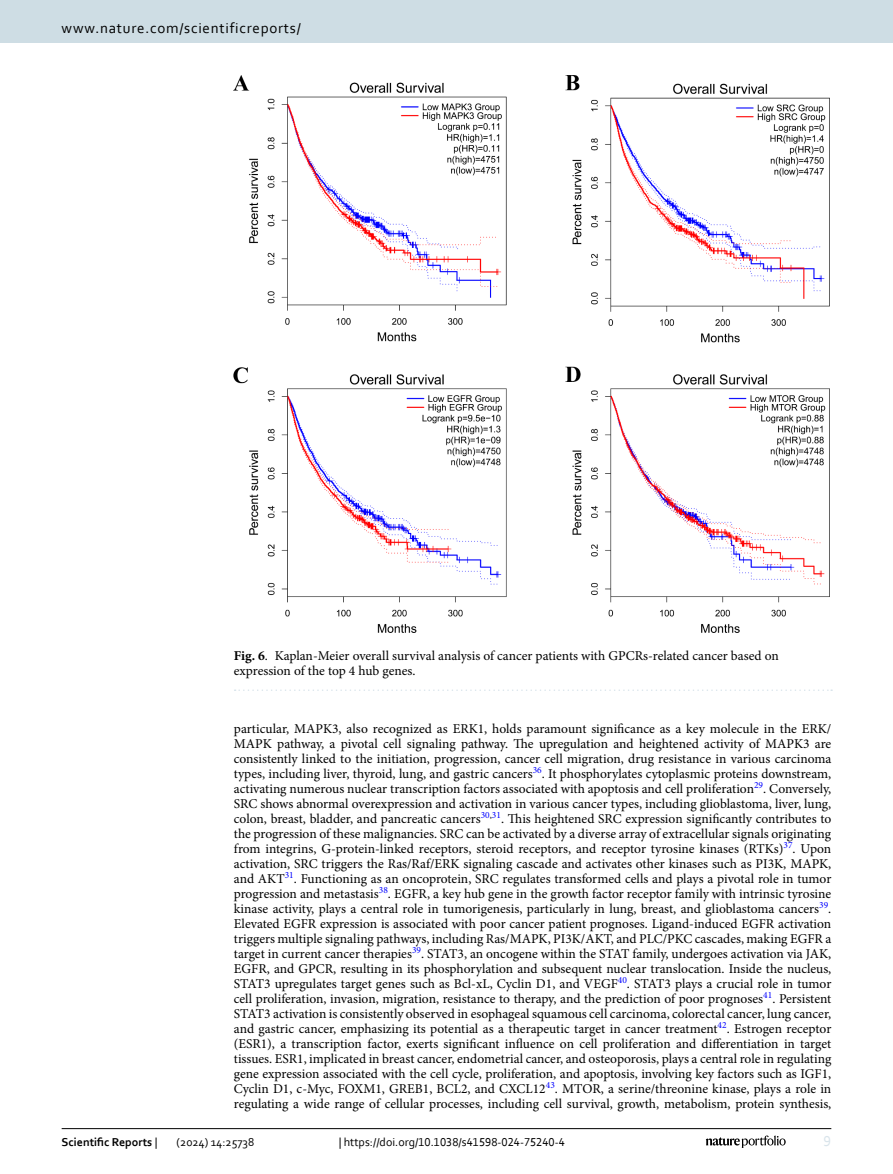
<style>
.page{position:relative;width:893px;height:1174px;background:#fff}
.page>*{position:absolute;margin:0;border:0;box-sizing:border-box;transform-origin:0 0}
.t1{font:15px "Corbel";letter-spacing:.05em;color:#000}
.t2{font:15px "Corbel";color:#d9e4eb}
.Body_Text_Indent{font:13.5px/15px "Minion Pro";color:#000;text-align:justify}
.Figure_Caption{font:13.5px/15px "Minion Pro";color:#000}
.t3{font:12px "Corbel";color:#000}
.t4{font:700 12px "Corbel";color:#000}
.s1{font-weight:700}
.s2{font-weight:400}
</style>
<div class="page">
<img style="left:234px;top:76px;width:595px;height:556px">
<svg style="left:235px;top:689px;width:597px;height:2px"></svg>
<hr style="left:62px;top:1128px;width:769px;height:1px;background:#000">
<svg style="left:706px;top:1135px;width:80px;height:12px"></svg>
<div style="left:0;top:0;width:893px;height:43px;background:#cedde4"></div>
<p class="t1" style="left:62px;top:18px;width:241px">www.nature.com/scientificreports/</p>
<p class="Figure_Caption" style="left:234px;top:648px;width:546px"><span class="s1">Fig. 6</span>. Kaplan-Meier overall survival analysis of cancer patients with GPCRs-related cancer based on expression of the top 4 hub genes.</p>
<p class="Body_Text_Indent" style="left:234px;top:721px;width:599px">particular, MAPK3, also recognized as ERK1, holds paramount significance as a key molecule in the ERK/ MAPK pathway, a pivotal cell signaling pathway. The upregulation and heightened activity of MAPK3 are consistently linked to the initiation, progression, cancer cell migration, drug resistance in various carcinoma types, including liver, thyroid, lung, and gastric cancers<sup>36</sup>. It phosphorylates cytoplasmic proteins downstream, activating numerous nuclear transcription factors associated with apoptosis and cell proliferation<sup>29</sup>. Conversely, SRC shows abnormal overexpression and activation in various cancer types, including glioblastoma, liver, lung, colon, breast, bladder, and pancreatic cancers<sup>30</sup><sup>,</sup><sup>31</sup>. This heightened SRC expression significantly contributes to the progression of these malignancies. SRC can be activated by a diverse array of extracellular signals originating from integrins, G-protein-linked receptors, steroid receptors, and receptor tyrosine kinases (RTKs)<sup>37</sup>. Upon activation, SRC triggers the Ras/Raf/ERK signaling cascade and activates other kinases such as PI3K, MAPK, and AKT<sup>31</sup>. Functioning as an oncoprotein, SRC regulates transformed cells and plays a pivotal role in tumor progression and metastasis<sup>38</sup>. EGFR, a key hub gene in the growth factor receptor family with intrinsic tyrosine kinase activity, plays a central role in tumorigenesis, particularly in lung, breast, and glioblastoma cancers<sup>39</sup>.<br>Elevated EGFR expression is associated with poor cancer patient prognoses. Ligand-induced EGFR activation triggers multiple signaling pathways, including Ras/MAPK, PI3K/AKT, and PLC/PKC cascades, making EGFR a target in current cancer therapies<sup>39</sup>. STAT3, an oncogene within the STAT family, undergoes activation via JAK, EGFR, and GPCR, resulting in its phosphorylation and subsequent nuclear translocation. Inside the nucleus, STAT3 upregulates target genes such as Bcl-xL, Cyclin D1, and VEGF<sup>40</sup>. STAT3 plays a crucial role in tumor cell proliferation, invasion, migration, resistance to therapy, and the prediction of poor prognoses<sup>41</sup>. Persistent STAT3 activation is consistently observed in esophageal squamous cell carcinoma, colorectal cancer, lung cancer, and gastric cancer, emphasizing its potential as a therapeutic target in cancer treatment<sup>42</sup>. Estrogen receptor (ESR1), a transcription factor, exerts significant influence on cell proliferation and differentiation in target tissues. ESR1, implicated in breast cancer, endometrial cancer, and osteoporosis, plays a central role in regulating gene expression associated with the cell cycle, proliferation, and apoptosis, involving key factors such as IGF1, Cyclin D1, c-Myc, FOXM1, GREB1, BCL2, and CXCL12<sup>43</sup>. MTOR, a serine/threonine kinase, plays a role in regulating a wide range of cellular processes, including cell survival, growth, metabolism, protein synthesis,</p>
<p class="t4" style="left:62px;top:1134px;width:97px">Scientific Reports <span class="s2">|</span></p>
<p class="t3" style="left:177px;top:1134px;width:79px">(2024) 14:25738</p>
<p class="t3" style="left:339px;top:1134px;width:228px">| https://doi.org/10.1038/s41598-024-75240-4</p>
<p class="t2" style="left:824px;top:1132px;width:9px">9</p>
</div>
